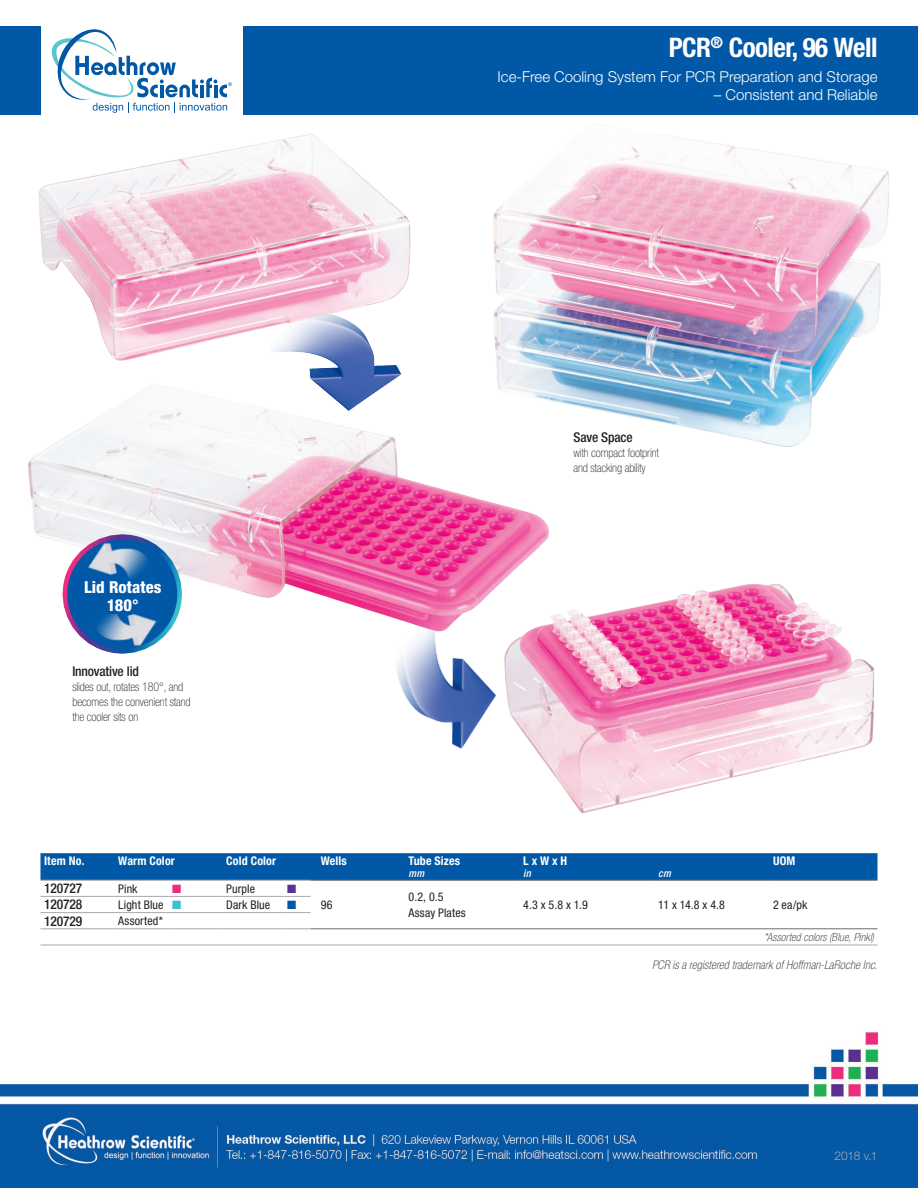
<style>
.page{position:relative;width:918px;height:1188px;background:#fff}
.page>*{position:absolute;margin:0;border:0;box-sizing:border-box;transform-origin:0 0}
.t1{font:700 condensed 27px "Helvetica Neue LT Std";letter-spacing:-.02em;color:#fff}
.t2{font:800 condensed 16.5px/18px "Helvetica Neue LT Std";letter-spacing:.005em;color:#fff;text-align:center}
.t3{font:300 15px "Helvetica Neue LT Std";color:#fff}
.t4{font:500 condensed 13.5px "Helvetica Neue LT Std";letter-spacing:-.01em;color:#231f20}
.t5{font:100 condensed 12px/15px "Helvetica Neue LT Std";letter-spacing:-.01em;color:#231f20}
.t6{font:condensed 12px/16.5px "Helvetica Neue LT Std";letter-spacing:.01em;color:#231f20}
.t7{font:700 condensed 12px "Helvetica Neue LT Std";letter-spacing:.015em;color:#fff}
.t8{font:italic 100 condensed 12px "Helvetica Neue LT Std";letter-spacing:.015em;color:#231f20}
.t9{font:300 12px "Helvetica Neue LT Std";color:#a8a9ad}
.t10{font:12px "Zapf Dingbats ITC";color:#ee2c7f}
.t11{font:12px "Zapf Dingbats ITC";color:#5a3092}
.t12{font:12px "Zapf Dingbats ITC";color:#0158a6}
.t13{font:italic 100 condensed 11.25px "Helvetica Neue LT Std";letter-spacing:.015em;color:#231f20}
.t14{font:italic 500 condensed 10.5px "Helvetica Neue LT Std";color:#fff}
.s1{color:#3bc1cc}
</style>
<div class="page">
<img style="left:396px;top:660px;width:67px;height:89px">
<div style="left:243px;top:26px;width:675px;height:88px;background:#0158a6"></div>
<div style="left:0;top:26px;width:40px;height:88px;background:#0158a6"></div>
<svg style="left:51px;top:29px;width:181px;height:84px"></svg>
<img style="left:0;top:1031px;width:918px;height:157px">
<hr style="left:115px;top:912px;width:54px;height:1px;background:#a8a9ad">
<hr style="left:40px;top:896px;width:75px;height:1px;background:#a8a9ad">
<hr style="left:40px;top:912px;width:75px;height:1px;background:#a8a9ad">
<hr style="left:169px;top:912px;width:54px;height:1px;background:#a8a9ad">
<hr style="left:223px;top:912px;width:61px;height:1px;background:#a8a9ad">
<svg style="left:284px;top:912px;width:26px;height:1px"></svg>
<hr style="left:115px;top:896px;width:54px;height:1px;background:#a8a9ad">
<hr style="left:169px;top:896px;width:54px;height:1px;background:#a8a9ad">
<hr style="left:223px;top:896px;width:61px;height:1px;background:#a8a9ad">
<svg style="left:284px;top:896px;width:26px;height:1px"></svg>
<hr style="left:40px;top:929px;width:75px;height:1px;background:#a8a9ad">
<hr style="left:115px;top:929px;width:54px;height:1px;background:#a8a9ad">
<hr style="left:169px;top:929px;width:54px;height:1px;background:#a8a9ad">
<hr style="left:223px;top:929px;width:61px;height:1px;background:#a8a9ad">
<hr style="left:40px;top:945px;width:75px;height:1px;background:#a8a9ad">
<hr style="left:115px;top:945px;width:54px;height:1px;background:#a8a9ad">
<hr style="left:169px;top:945px;width:54px;height:1px;background:#a8a9ad">
<hr style="left:223px;top:945px;width:61px;height:1px;background:#a8a9ad">
<svg style="left:284px;top:945px;width:33px;height:1px"></svg>
<hr style="left:317px;top:945px;width:88px;height:1px;background:#a8a9ad">
<hr style="left:405px;top:945px;width:115px;height:1px;background:#a8a9ad">
<hr style="left:520px;top:945px;width:135px;height:1px;background:#a8a9ad">
<hr style="left:655px;top:945px;width:115px;height:1px;background:#a8a9ad">
<hr style="left:770px;top:945px;width:108px;height:1px;background:#a8a9ad">
<hr style="left:770px;top:929px;width:108px;height:1px;background:#6c6d70">
<hr style="left:655px;top:929px;width:115px;height:1px;background:#6c6d70">
<hr style="left:520px;top:929px;width:135px;height:1px;background:#6c6d70">
<hr style="left:405px;top:929px;width:115px;height:1px;background:#6c6d70">
<hr style="left:317px;top:929px;width:88px;height:1px;background:#6c6d70">
<svg style="left:40px;top:853px;width:838px;height:28px;background:#095ca6"></svg>
<svg style="left:284px;top:929px;width:33px;height:1px"></svg>
<img style="left:431px;top:114px;width:487px;height:333px">
<img style="left:28px;top:359px;width:572px;height:301px">
<img style="left:463px;top:557px;width:411px;height:257px">
<img style="left:16px;top:113px;width:415px;height:288px">
<img style="left:81px;top:658px;width:95px;height:2px">
<svg style="left:49px;top:521px;width:146px;height:137px"></svg>
<h1 class="t1" style="left:669px;top:31px;width:210px">PCR<sup>®</sup> Cooler, 96 Well</h1>
<p class="t3" style="left:498px;top:67px;width:381px">Ice-Free Cooling System For PCR Preparation and Storage</p>
<p class="t3" style="left:714px;top:85px;width:165px">– Consistent and Reliable</p>
<h2 class="t2" style="left:84px;top:578px;width:79px">Lid Rotates<br>180°</h2>
<p class="t4" style="left:72px;top:663px;width:68px">Innovative lid</p>
<p class="t5" style="left:72px;top:679px;width:120px">slides out, rotates 180°, and becomes the convenient stand the cooler sits on</p>
<p class="t7" style="left:44px;top:853px;width:42px">Item No.</p>
<p class="t7" style="left:118px;top:853px;width:58px">Warm Color</p>
<p class="t7" style="left:226px;top:853px;width:51px">Cold Color</p>
<p class="t7" style="left:321px;top:853px;width:28px">Wells</p>
<p class="t7" style="left:408px;top:853px;width:53px">Tube Sizes</p>
<p class="t14" style="left:409px;top:867px;width:17px">mm</p>
<p class="t4" style="left:573px;top:429px;width:61px">Save Space</p>
<p class="t5" style="left:573px;top:445px;width:87px">with compact footprint and stacking ability</p>
<p class="t7" style="left:523px;top:853px;width:45px">L x W x H</p>
<p class="t14" style="left:523px;top:867px;width:9px">in</p>
<p class="t14" style="left:658px;top:867px;width:14px">cm</p>
<p class="t7" style="left:773px;top:853px;width:24px">UOM</p>
<p class="t4" style="left:44px;top:880px;width:40px">120727</p>
<p class="t6" style="left:118px;top:880px;width:21px">Pink</p>
<p class="t10" style="left:172px;top:883px;width:11px">■</p>
<p class="t6" style="left:226px;top:880px;width:30px">Purple</p>
<p class="t11" style="left:287px;top:883px;width:11px">■</p>
<p class="t6" style="left:321px;top:896px;width:13px">96</p>
<p class="t6" style="left:409px;top:888px;width:59px">0.2, 0.5<br>Assay Plates</p>
<p class="t4" style="left:44px;top:896px;width:40px">120728</p>
<p class="t6" style="left:118px;top:896px;width:65px">Light Blue <span class="s1">■</span></p>
<p class="t6" style="left:226px;top:896px;width:46px">Dark Blue</p>
<p class="t12" style="left:287px;top:899px;width:11px">■</p>
<p class="t6" style="left:523px;top:896px;width:66px">4.3 x 5.8 x 1.9</p>
<p class="t6" style="left:658px;top:896px;width:68px">11 x 14.8 x 4.8</p>
<p class="t6" style="left:773px;top:896px;width:36px">2 ea/pk</p>
<p class="t4" style="left:44px;top:913px;width:40px">120729</p>
<p class="t6" style="left:118px;top:912px;width:46px">Assorted*</p>
<p class="t13" style="left:764px;top:931px;width:111px">*Assorted colors (Blue, Pinkl)</p>
<p class="t8" style="left:652px;top:958px;width:227px">PCR is a registered trademark of Hoffman-LaRoche Inc.</p>
<p class="t9" style="left:835px;top:1148px;width:44px">2018 v.1</p>
</div>
